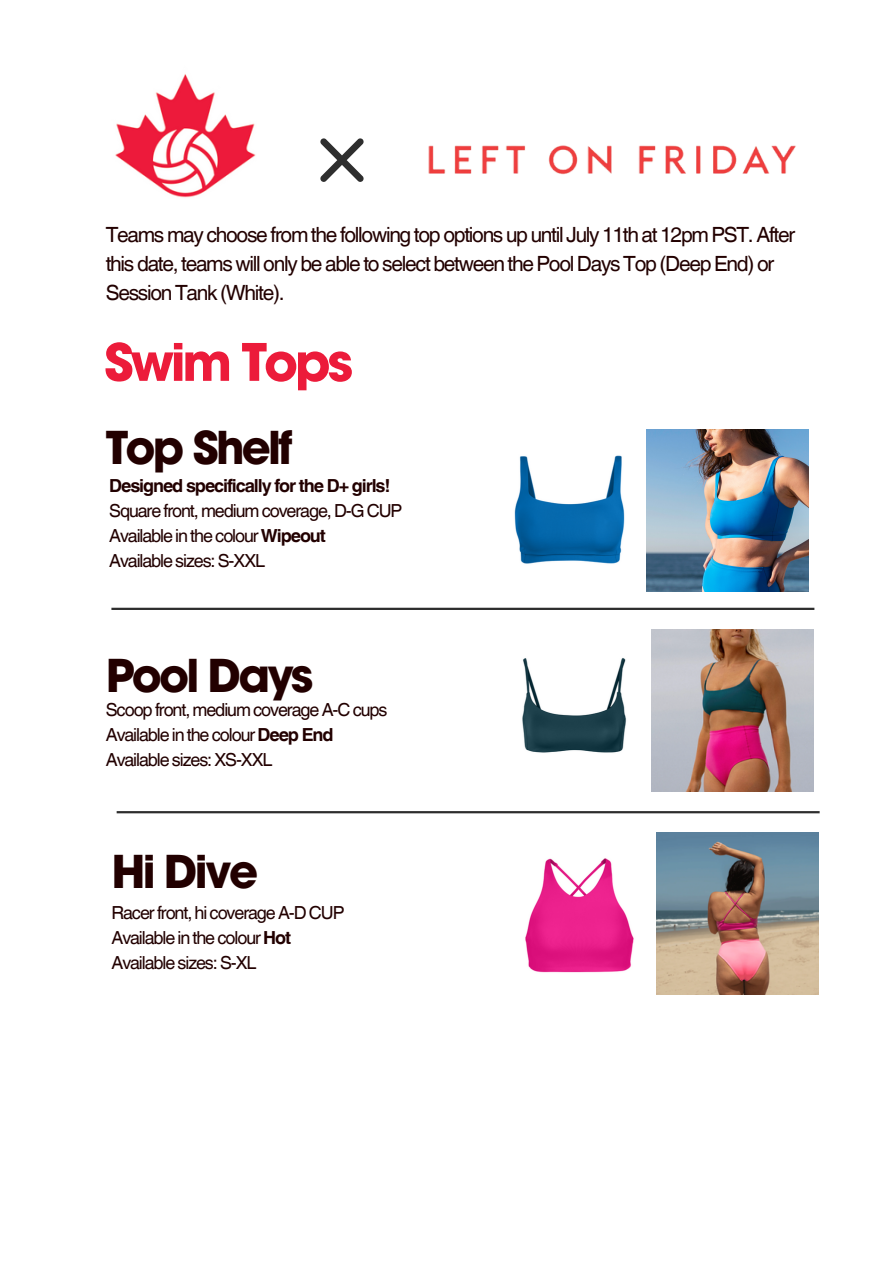
<style>
.page{position:relative;width:893px;height:1264px;background:#fff}
.page>*{position:absolute;margin:0;border:0;box-sizing:border-box;transform-origin:0 0}
.t1{font:700 51.15px "ITC Avant Garde Pro";letter-spacing:-.06em;color:#ec1b3a}
.t2{font:700 45.15px "ITC Avant Garde Pro";letter-spacing:-.06em;color:#200}
.t3{font:21px/29.2px "Helvetica Hebrew";letter-spacing:-.06em;color:#200}
.t4{font:18px "Helvetica Hebrew";letter-spacing:-.06em;color:#200}
.t5{font:700 18px "Helvetica Hebrew";letter-spacing:-.06em;color:#200}
.s1{font-weight:700}
</style>
<div class="page">
<img style="left:428px;top:145px;width:368px;height:30px">
<img style="left:115px;top:74px;width:141px;height:124px">
<svg style="left:320px;top:138px;width:44px;height:44px"></svg>
<hr style="left:111px;top:607px;width:703px;height:3px;background:#2e2e2e">
<img style="left:514px;top:455px;width:111px;height:109px">
<img style="left:646px;top:429px;width:162px;height:162px">
<img style="left:522px;top:658px;width:105px;height:95px">
<img style="left:651px;top:629px;width:162px;height:162px">
<hr style="left:117px;top:811px;width:702px;height:2px;background:#2e2e2e">
<img style="left:525px;top:858px;width:109px;height:115px">
<img style="left:656px;top:832px;width:162px;height:162px">
<p class="t3" style="left:106px;top:223px;width:691px">Teams may choose from the following top options up until July 11th at 12pm PST. After this date, teams will only be able to select between the Pool Days Top (Deep End) or<br>Session Tank (White).</p>
<p class="t1" style="left:104px;top:343px;width:250px">Swim Tops</p>
<p class="t2" style="left:106px;top:430px;width:188px">Top Shelf</p>
<p class="t5" style="left:109px;top:479px;width:283px">Designed specifically for the D+ girls!</p>
<p class="t4" style="left:109px;top:504px;width:294px">Square front, medium coverage, D-G CUP</p>
<p class="t4" style="left:109px;top:529px;width:218px">Available in the colour <span class="s1">Wipeout</span></p>
<p class="t4" style="left:109px;top:554px;width:157px">Available sizes: S-XXL</p>
<p class="t2" style="left:106px;top:658px;width:209px">Pool Days</p>
<p class="t4" style="left:106px;top:703px;width:283px">Scoop front, medium coverage A-C cups</p>
<p class="t4" style="left:106px;top:728px;width:229px">Available in the colour <span class="s1">Deep End</span></p>
<p class="t4" style="left:106px;top:752px;width:168px">Available sizes: XS-XXL</p>
<p class="t2" style="left:111px;top:854px;width:148px">Hi Dive</p>
<p class="t4" style="left:111px;top:906px;width:234px">Racer front, hi coverage A-D CUP</p>
<p class="t4" style="left:111px;top:931px;width:181px">Available in the colour <span class="s1">Hot</span></p>
<p class="t4" style="left:111px;top:955px;width:147px">Available sizes: S-XL</p>
</div>
